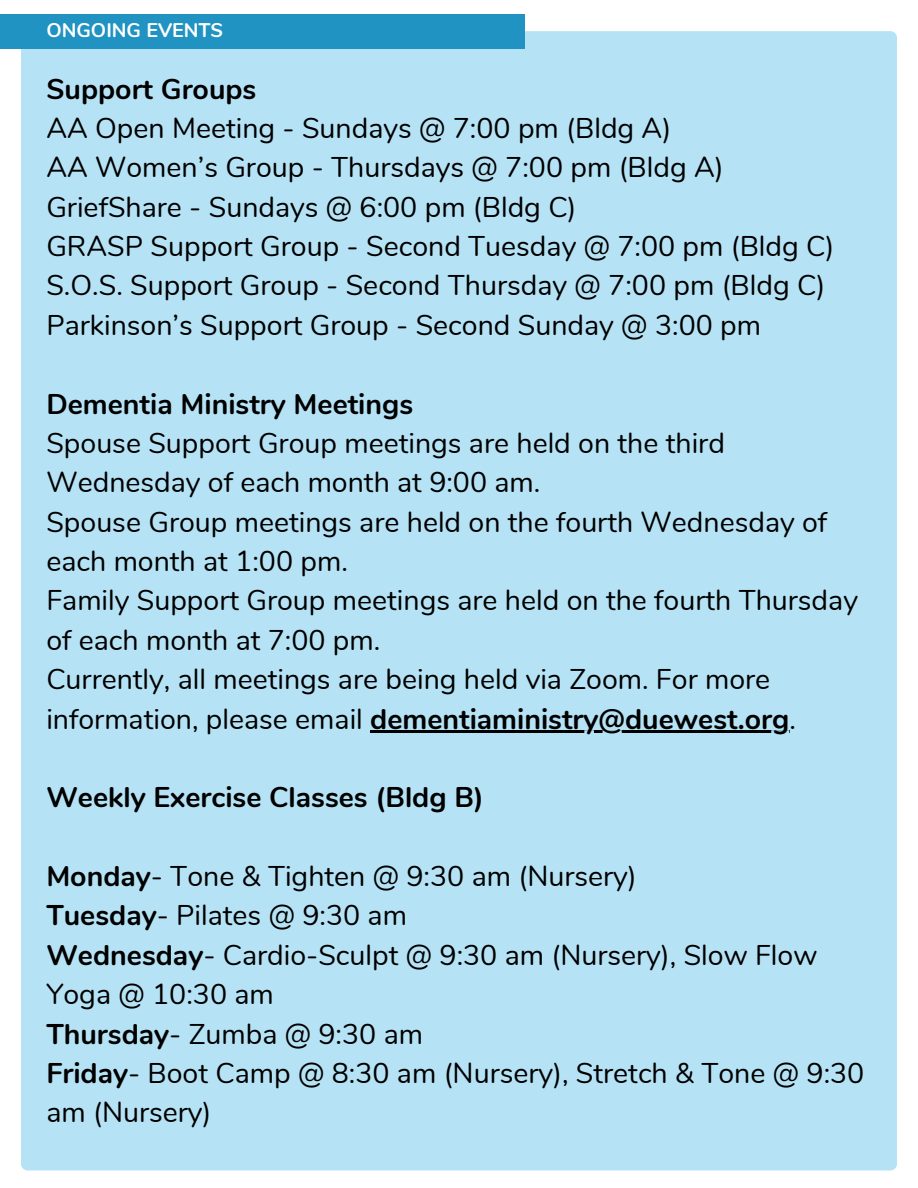
<style>
.page{position:relative;width:918px;height:1188px;background:#fff}
.page>*{position:absolute;margin:0;border:0;box-sizing:border-box;transform-origin:0 0}
.t1{font:28.5px/39.3px "Nunito";color:#000}
.t2{font:700 28.5px "Nunito";color:#000}
.t3{font:700 19.8px "Nunito";color:#fff}
.s1{font-weight:700}
</style>
<div class="page">
<div style="left:21px;top:31px;width:876px;height:1139px;background:#b5e3f5;border-radius:7px"></div>
<div style="left:0;top:14px;width:525px;height:34px;background:#2093c2"></div>
<hr style="left:370px;top:731px;width:419px;height:2px;background:#000">
<p class="t3" style="left:46px;top:17px;width:178px">ONGOING EVENTS</p>
<p class="t2" style="left:46px;top:70px;width:212px">Support Groups</p>
<p class="t1" style="left:46px;top:109px;width:626px">AA Open Meeting - Sundays @ 7:00 pm (Bldg A)</p>
<p class="t1" style="left:46px;top:148px;width:679px">AA Women’s Group - Thursdays @ 7:00 pm (Bldg A)</p>
<p class="t1" style="left:46px;top:188px;width:532px">GriefShare - Sundays @ 6:00 pm (Bldg C)</p>
<p class="t1" style="left:46px;top:227px;width:790px">GRASP Support Group - Second Tuesday @ 7:00 pm (Bldg C)</p>
<p class="t1" style="left:46px;top:266px;width:780px">S.O.S. Support Group - Second Thursday @ 7:00 pm (Bldg C)</p>
<p class="t1" style="left:46px;top:306px;width:716px">Parkinson’s Support Group - Second Sunday @ 3:00 pm</p>
<p class="t2" style="left:46px;top:385px;width:368px">Dementia Ministry Meetings</p>
<p class="t1" style="left:46px;top:424px;width:680px">Spouse Support Group meetings are held on the third<br>Wednesday of each month at 9:00 am.</p>
<p class="t1" style="left:46px;top:503px;width:782px">Spouse Group meetings are held on the fourth Wednesday of each month at 1:00 pm.</p>
<p class="t1" style="left:46px;top:581px;width:813px">Family Support Group meetings are held on the fourth Thursday of each month at 7:00 pm.</p>
<p class="t1" style="left:46px;top:660px;width:751px">Currently, all meetings are being held via Zoom. For more information, please email <span class="s1">dementiaministry@duewest.org</span>.</p>
<p class="t2" style="left:46px;top:778px;width:439px">Weekly Exercise Classes (Bldg B)</p>
<p class="t1" style="left:46px;top:857px;width:592px"><span class="s1">Monday</span>- Tone &amp; Tighten @ 9:30 am (Nursery)</p>
<p class="t1" style="left:46px;top:896px;width:362px"><span class="s1">Tuesday</span>- Pilates @ 9:30 am</p>
<p class="t1" style="left:46px;top:936px;width:773px"><span class="s1">Wednesday</span>- Cardio-Sculpt @ 9:30 am (Nursery), Slow Flow<br>Yoga @ 10:30 am</p>
<p class="t1" style="left:46px;top:1014px;width:378px"><span class="s1">Thursday</span>- Zumba @ 9:30 am</p>
<p class="t1" style="left:46px;top:1054px;width:820px"><span class="s1">Friday</span>- Boot Camp @ 8:30 am (Nursery), Stretch &amp; Tone @ 9:30 am (Nursery)</p>
</div>
